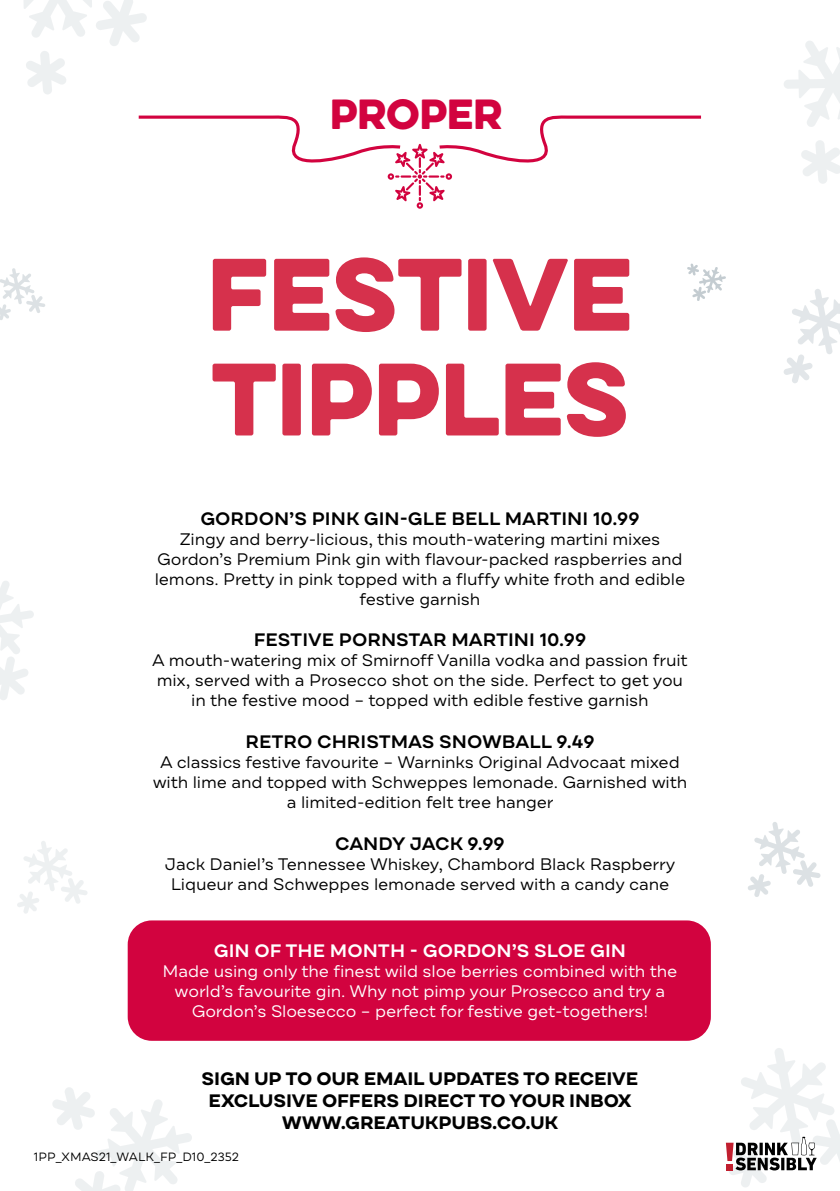
<style>
.page{position:relative;width:840px;height:1191px;background:#fff}
.page>*{position:absolute;margin:0;border:0;box-sizing:border-box;transform-origin:0 0}
.t1{font:92px/104.8px "Eveleth Clean";color:#d6314c}
.t2{font:37.8px "Eveleth Clean";color:#d2033f}
.t3{font:600 18px "Draft A";color:#000}
.t4{font:700 18px/21.6px "Draft A";letter-spacing:-.01em;color:#000;text-align:center}
.t5{font:600 18px "Draft A";color:#fff}
.t6{font:16.6px/20px "Draft A";letter-spacing:-.01em;color:#000;text-align:center}
.t7{font:16.6px/20px "Draft A";letter-spacing:-.01em;color:#fff;text-align:center}
.t8{font:12px "Draft A";color:#000}
</style>
<div class="page">
<div style="left:128px;top:920px;width:582px;height:120px;background:#d2033f;border-radius:24px"></div>
<svg style="left:0;top:268px;width:45px;height:52px"></svg>
<svg style="left:784px;top:289px;width:55px;height:94px"></svg>
<svg style="left:24px;top:0;width:123px;height:94px"></svg>
<svg style="left:784px;top:41px;width:55px;height:86px"></svg>
<svg style="left:801px;top:140px;width:38px;height:44px"></svg>
<svg style="left:52px;top:1087px;width:140px;height:104px"></svg>
<svg style="left:0;top:581px;width:34px;height:119px"></svg>
<svg style="left:748px;top:822px;width:72px;height:75px"></svg>
<svg style="left:17px;top:841px;width:70px;height:73px"></svg>
<svg style="left:687px;top:263px;width:38px;height:38px"></svg>
<svg style="left:138px;top:115px;width:564px;height:94px"></svg>
<svg style="left:725px;top:1048px;width:114px;height:139px"></svg>
<h2 class="t2" style="left:330px;top:85px;width:174px">PROPER</h2>
<h1 class="t1" style="left:207px;top:239px;width:426px">FESTIVE<br>TIPPLES</h1>
<p class="t3" style="left:200px;top:507px;width:440px">GORDON’S PINK GIN-GLE BELL MARTINI 10.99</p>
<p class="t6" style="left:155px;top:529px;width:531px">Zingy and berry-licious, this mouth-watering martini mixes Gordon’s Premium Pink gin with flavour-packed raspberries and lemons. Pretty in pink topped with a fluffy white froth and edible festive garnish</p>
<p class="t3" style="left:253px;top:628px;width:334px">FESTIVE PORNSTAR MARTINI 10.99</p>
<p class="t6" style="left:152px;top:650px;width:536px">A mouth-watering mix of Smirnoff Vanilla vodka and passion fruit mix, served with a Prosecco shot on the side. Perfect to get you in the festive mood – topped with edible festive garnish</p>
<p class="t3" style="left:245px;top:730px;width:350px">RETRO CHRISTMAS SNOWBALL 9.49</p>
<p class="t6" style="left:153px;top:752px;width:535px">A classics festive favourite – Warninks Original Advocaat mixed with lime and topped with Schweppes lemonade. Garnished with a limited-edition felt tree hanger</p>
<p class="t3" style="left:335px;top:832px;width:171px">CANDY JACK 9.99</p>
<p class="t6" style="left:165px;top:854px;width:511px">Jack Daniel’s Tennessee Whiskey, Chambord Black Raspberry<br>Liqueur and Schweppes lemonade served with a candy cane</p>
<p class="t5" style="left:214px;top:939px;width:413px">GIN OF THE MONTH - GORDON’S SLOE GIN</p>
<p class="t7" style="left:162px;top:961px;width:516px">Made using only the finest wild sloe berries combined with the world’s favourite gin. Why not pimp your Prosecco and try a<br>Gordon’s Sloesecco – perfect for festive get-togethers!</p>
<p class="t4" style="left:201px;top:1068px;width:438px">SIGN UP TO OUR EMAIL UPDATES TO RECEIVE<br>EXCLUSIVE OFFERS DIRECT TO YOUR INBOX<br>WWW.GREATUKPUBS.CO.UK</p>
<p class="t8" style="left:34px;top:1149px;width:206px">1PP_XMAS21_WALK_FP_D10_2352</p>
</div>
